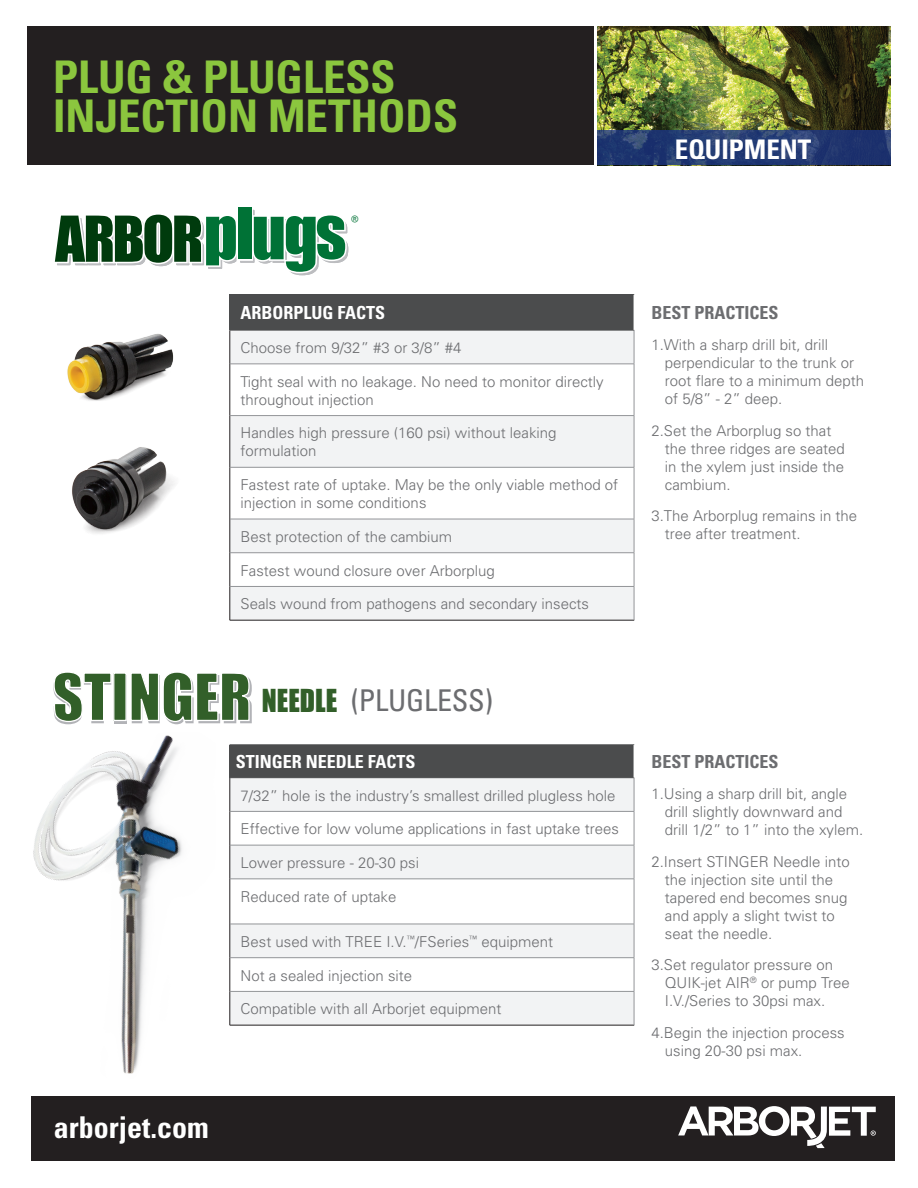
<style>
.page{position:relative;width:918px;height:1188px;background:#fff}
.page>*{position:absolute;margin:0;border:0;box-sizing:border-box;transform-origin:0 0}
.t1{font:700 condensed 45px/39px "Univers";color:#8bc63e}
.t2{font:condensed 30px "Univers";letter-spacing:-.01em;color:#6c6d70}
.t3{font:700 condensed 30px "Univers";color:#fff}
.t4{font:700 condensed 27px "Univers";color:#fff}
.t5{font:700 condensed 18px "Univers";color:#fff}
.t6{font:700 condensed 18px "Univers";color:#6c6d70}
.t7{font:300 15px/18px "Univers";color:#6c6d70}
.t8{font:9.15px "Gill Sans";color:#007236}
.s1{font-family:"Impact";font-stretch:normal;font-size:61.05px;color:#b2b3b7}
.s2{font-family:"Impact";font-stretch:normal;font-size:29.1px;color:#325f29}
</style>
<div class="page">
<img style="left:597px;top:26px;width:294px;height:104px">
<svg style="left:597px;top:130px;width:294px;height:35px;background:#233a72"></svg>
<div style="left:27px;top:26px;width:567px;height:139px;background:#231f20"></div>
<div style="left:240px;top:210px;width:15px;height:53px;border:1px solid #bcbdc0"></div>
<div style="left:237px;top:206px;width:16px;height:55px;border:3px solid #fff"></div>
<div style="left:238px;top:207px;width:13px;height:52px;background:#007236"></div>
<svg style="left:54px;top:206px;width:186px;height:63px"></svg>
<svg style="left:250px;top:212px;width:99px;height:64px"></svg>
<div style="left:31px;top:1097px;width:864px;height:64px;background:#231f20"></div>
<svg style="left:678px;top:1106px;width:198px;height:42px"></svg>
<img style="left:67px;top:334px;width:107px;height:67px">
<img style="left:72px;top:447px;width:103px;height:87px">
<div style="left:230px;top:295px;width:404px;height:35px;background:#4b4c4d"></div>
<svg style="left:231px;top:331px;width:403px;height:289px;fill:#f2f3f4"></svg>
<hr style="left:230px;top:330px;width:1px;height:34px;background:#231f20">
<hr style="left:230px;top:364px;width:1px;height:52px;background:#231f20">
<hr style="left:230px;top:416px;width:1px;height:51px;background:#231f20">
<hr style="left:230px;top:467px;width:1px;height:52px;background:#231f20">
<hr style="left:230px;top:519px;width:1px;height:34px;background:#231f20">
<hr style="left:230px;top:553px;width:1px;height:33px;background:#231f20">
<hr style="left:230px;top:586px;width:1px;height:34px;background:#231f20">
<hr style="left:230px;top:620px;width:404px;height:1px;background:#231f20">
<hr style="left:634px;top:330px;width:1px;height:34px;background:#939598">
<hr style="left:230px;top:364px;width:404px;height:1px;background:#939598">
<hr style="left:634px;top:364px;width:1px;height:51px;background:#939598">
<hr style="left:230px;top:415px;width:404px;height:1px;background:#939598">
<hr style="left:634px;top:416px;width:1px;height:51px;background:#939598">
<hr style="left:230px;top:467px;width:404px;height:1px;background:#939598">
<hr style="left:634px;top:467px;width:1px;height:52px;background:#939598">
<hr style="left:230px;top:519px;width:404px;height:1px;background:#939598">
<hr style="left:634px;top:519px;width:1px;height:34px;background:#939598">
<hr style="left:230px;top:552px;width:404px;height:1px;background:#939598">
<hr style="left:634px;top:553px;width:1px;height:33px;background:#939598">
<hr style="left:230px;top:586px;width:404px;height:1px;background:#939598">
<hr style="left:634px;top:587px;width:1px;height:33px;background:#939598">
<hr style="left:230px;top:294px;width:404px;height:1px;background:#4b4c4d">
<hr style="left:230px;top:330px;width:404px;height:1px;background:#4b4c4d">
<div style="left:230px;top:745px;width:404px;height:33px;background:#4b4c4d"></div>
<svg style="left:231px;top:778px;width:403px;height:247px;fill:#f2f3f4"></svg>
<hr style="left:230px;top:778px;width:1px;height:33px;background:#231f20">
<hr style="left:230px;top:811px;width:1px;height:34px;background:#231f20">
<hr style="left:230px;top:845px;width:1px;height:34px;background:#231f20">
<hr style="left:230px;top:879px;width:1px;height:45px;background:#231f20">
<hr style="left:230px;top:924px;width:1px;height:34px;background:#231f20">
<hr style="left:230px;top:958px;width:1px;height:33px;background:#231f20">
<hr style="left:230px;top:991px;width:1px;height:34px;background:#231f20">
<hr style="left:230px;top:1025px;width:404px;height:1px;background:#231f20">
<hr style="left:634px;top:778px;width:1px;height:33px;background:#939598">
<hr style="left:230px;top:811px;width:404px;height:1px;background:#939598">
<hr style="left:634px;top:812px;width:1px;height:33px;background:#939598">
<hr style="left:230px;top:845px;width:404px;height:1px;background:#939598">
<hr style="left:634px;top:845px;width:1px;height:34px;background:#939598">
<hr style="left:230px;top:879px;width:404px;height:1px;background:#939598">
<hr style="left:634px;top:879px;width:1px;height:45px;background:#939598">
<hr style="left:230px;top:924px;width:404px;height:1px;background:#939598">
<hr style="left:634px;top:924px;width:1px;height:34px;background:#939598">
<hr style="left:230px;top:957px;width:404px;height:1px;background:#939598">
<hr style="left:634px;top:958px;width:1px;height:33px;background:#939598">
<hr style="left:230px;top:991px;width:404px;height:1px;background:#939598">
<hr style="left:634px;top:992px;width:1px;height:33px;background:#939598">
<img style="left:33px;top:735px;width:149px;height:339px">
<h1 class="t1" style="left:53px;top:57px;width:407px">PLUG &amp; PLUGLESS<br>INJECTION METHODS</h1>
<p class="t8" style="left:352px;top:214px;width:8px">®</p>
<p class="t5" style="left:241px;top:302px;width:146px">ARBORPLUG FACTS</p>
<p class="t7" style="left:241px;top:338px;width:222px">Choose from 9/32” #3 or 3/8” #4</p>
<p class="t7" style="left:241px;top:372px;width:365px">Tight seal with no leakage. No need to monitor directly throughout injection</p>
<p class="t7" style="left:241px;top:424px;width:317px">Handles high pressure (160 psi) without leaking formulation</p>
<p class="t7" style="left:241px;top:475px;width:379px">Fastest rate of uptake. May be the only viable method of injection in some conditions</p>
<p class="t7" style="left:241px;top:527px;width:213px">Best protection of the cambium</p>
<p class="t7" style="left:241px;top:561px;width:256px">Fastest wound closure over Arborplug</p>
<p class="t7" style="left:241px;top:595px;width:350px">Seals wound from pathogens and secondary insects</p>
<h2 class="t2" style="left:52px;top:682px;width:443px"><span class="s1">STINGER</span> <span class="s2">NEEDLE</span> (PLUGLESS)</h2>
<p class="t5" style="left:236px;top:751px;width:181px">STINGER NEEDLE FACTS</p>
<p class="t7" style="left:241px;top:786px;width:376px">7/32” hole is the industry’s smallest drilled plugless hole</p>
<p class="t7" style="left:241px;top:820px;width:380px">Effective for low volume applications in fast uptake trees</p>
<p class="t7" style="left:241px;top:853px;width:180px">Lower pressure - 20-30 psi</p>
<p class="t7" style="left:241px;top:887px;width:157px">Reduced rate of uptake</p>
<p class="t7" style="left:241px;top:932px;width:314px">Best used with TREE I.V.<sup>™</sup>/FSeries<sup>™</sup> equipment</p>
<p class="t7" style="left:241px;top:966px;width:173px">Not a sealed injection site</p>
<p class="t7" style="left:241px;top:1000px;width:262px">Compatible with all Arborjet equipment</p>
<h2 class="t3" style="left:54px;top:1109px;width:156px">arborjet.com</h2>
<h3 class="t4" style="left:675px;top:133px;width:138px">EQUIPMENT</h3>
<p class="t6" style="left:651px;top:301px;width:129px">BEST PRACTICES</p>
<p class="t7" style="left:665px;top:336px;width:201px;text-indent:-14px">1.With a sharp drill bit, drill perpendicular to the trunk or root flare to a minimum depth of 5/8” - 2” deep.</p>
<p class="t7" style="left:665px;top:421px;width:182px;text-indent:-14px">2.Set the Arborplug so that the three ridges are seated in the xylem just inside the cambium.</p>
<p class="t7" style="left:665px;top:507px;width:194px;text-indent:-14px">3.The Arborplug remains in the tree after treatment.</p>
<p class="t6" style="left:651px;top:750px;width:129px">BEST PRACTICES</p>
<p class="t7" style="left:665px;top:784px;width:200px;text-indent:-14px">1.Using a sharp drill bit, angle drill slightly downward and drill 1/2” to 1” into the xylem.</p>
<p class="t7" style="left:665px;top:852px;width:186px;text-indent:-14px">2.Insert STINGER Needle into the injection site until the tapered end becomes snug and apply a slight twist to seat the needle.</p>
<p class="t7" style="left:665px;top:955px;width:186px;text-indent:-14px">3.Set regulator pressure on<br>QUIK-jet AIR<sup>®</sup> or pump Tree<br>I.V./Series to 30psi max.</p>
<p class="t7" style="left:665px;top:1023px;width:181px;text-indent:-14px">4.Begin the injection process using 20-30 psi max.</p>
</div>
